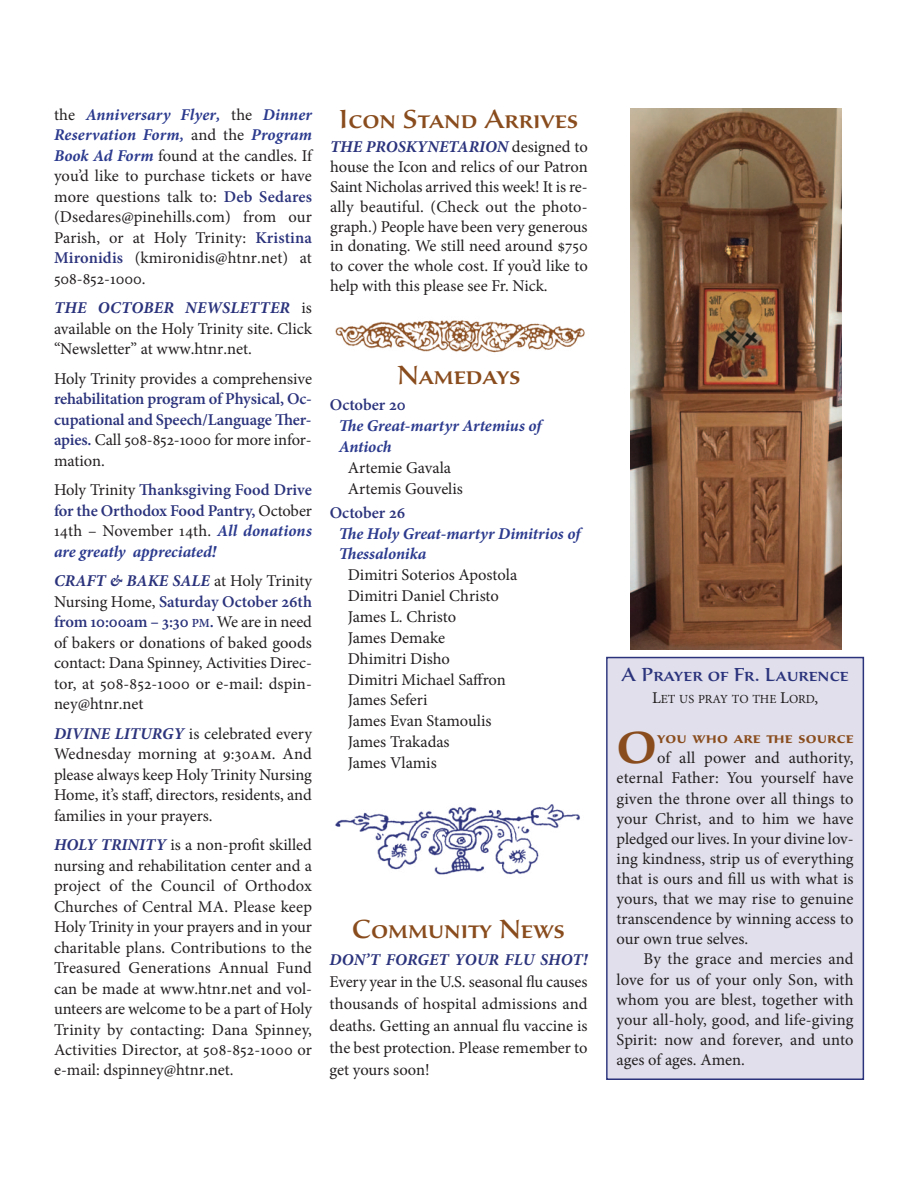
<style>
.page{position:relative;width:918px;height:1188px;background:#fff}
.page>*{position:absolute;margin:0;border:0;box-sizing:border-box;transform-origin:0 0}
.t1{font:600 46.35px "Sava Pro";color:#894c1d}
.t2{font:500 27px "Sava Pro";color:#894c1d}
.t3{font:500 19.5px "Sava Pro";color:#2b337c}
.t4{font:16.5px/20.5px "Minion Pro";color:#231f20;text-align:justify}
.t5{font:600 16.5px/20.5px "Minion Pro";letter-spacing:-.005em;color:#2b337c;text-align:justify}
.t6{font:italic 700 16.5px/20.9px "Minion Pro";letter-spacing:-.005em;color:#2b3a8e}
.t7{font:600 16.5px "Sava Pro";letter-spacing:.01em;color:#894c1d}
.t8{font:12.3px "Minion Pro";color:#231f20}
.s1{font-weight:700;font-style:italic;color:#2b3a8e}
.s2{font-weight:600;color:#2b337c}
.s3{font-weight:700;font-style:italic;color:#2b337c}
.s4{font-weight:400;color:#231f20}
.s5{font-weight:600;font-size:12.3px;color:#2b337c}
.s6{font-size:16.5px}
</style>
<div class="page">
<img style="left:630px;top:108px;width:211px;height:542px">
<img style="left:335px;top:320px;width:250px;height:33px">
<div style="left:608px;top:658px;width:255px;height:420px;background:#e0dfeb"></div>
<div style="left:606px;top:657px;width:258px;height:423px;border:2px solid #2b337c"></div>
<img style="left:335px;top:804px;width:245px;height:71px">
<p class="t4" style="left:54px;top:106px;width:260px">the <span class="s1">Anniversary Flyer,</span> the <span class="s1">Dinner Reservation Form,</span> and the <span class="s1">Program Book Ad Form</span> found at the candles. If you’d like to purchase tickets or have more questions talk to: <span class="s2">Deb Sedares </span>(Dsedares@pinehills.com) from our Parish, or at Holy Trinity: <span class="s2">Kristina Mironidis</span> (kmironidis@htnr.net) at 508-852-1000.</p>
<p class="t4" style="left:54px;top:299px;width:259px"><span class="s3">THE OCTOBER NEWSLETTER</span> is available on the Holy Trinity site. Click “Newsletter” at www.htnr.net.</p>
<p class="t5" style="left:54px;top:370px;width:260px"><span class="s4">Holy Trinity provides a comprehensive </span>rehabilitation program of Physical, Oc&shy;cupational and Speech/Language Ther&shy;apies. <span class="s4">Call 508-852-1000 for more infor&shy;mation.</span></p>
<p class="t5" style="left:54px;top:481px;width:260px"><span class="s4">Holy Trinity</span> Thanksgiving Food Drive for the Orthodox Food Pantry, <span class="s4">October 14th – November 14th.</span> <span class="s1">All donations are greatly appreciated!</span></p>
<p class="t4" style="left:54px;top:572px;width:260px"><span class="s3">CRAFT &amp; BAKE SALE</span> at Holy Trinity Nursing Home, <span class="s2">Saturday October 26th from 10:00am – 3:30</span> <span class="s5">PM</span><span class="s2">.</span> We are in need of bakers or donations of baked goods contact: Dana Spinney, Activities Direc&shy;tor, at 508-852-1000 or e-mail: dspin&shy;ney@htnr.net</p>
<p class="t4" style="left:54px;top:725px;width:260px"><span class="s3">DIVINE LITURGY</span> is celebrated every Wednesday morning at 9:30am. And please always keep Holy Trinity Nursing Home, it’s staff, directors, residents, and families in your prayers.</p>
<p class="t4" style="left:54px;top:836px;width:260px"><span class="s3">HOLY TRINITY</span> is a non-profit skilled nursing and rehabilitation center and a project of the Council of Orthodox Churches of Central MA. Please keep Holy Trinity in your prayers and in your charitable plans. Contributions to the Treasured Generations Annual Fund can be made at www.htnr.net and vol&shy;unteers are welcome to be a part of Holy Trinity by contacting: Dana Spinney, Activities Director, at 508-852-1000 or e-mail: dspinney@htnr.net.</p>
<p class="t2" style="left:339px;top:102px;width:241px">Icon Stand Arrives</p>
<p class="t4" style="left:330px;top:139px;width:259px;line-height:19.8px"><span class="s3">THE PROSKYNETARION</span> designed to house the Icon and relics of our Patron Saint Nicholas arrived this week! It is re&shy;ally beautiful. (Check out the photo&shy;graph.) People have been very generous in donating. We still need around $750 to cover the whole cost. If you’d like to help with this please see Fr. Nick.</p>
<p class="t2" style="left:397px;top:358px;width:125px">Namedays</p>
<p class="t5" style="left:330px;top:396px;width:78px">October 20</p>
<p class="t6" style="left:339px;top:417px;width:204px">The Great-martyr Artemius of<br>Antioch</p>
<p class="t4" style="left:348px;top:459px;width:105px">Artemie Gavala</p>
<p class="t4" style="left:348px;top:480px;width:117px">Artemis Gouvelis</p>
<p class="t5" style="left:330px;top:504px;width:77px">October 26</p>
<p class="t6" style="left:339px;top:524px;width:243px">The Holy Great-martyr Dimitrios of<br>Thessalonika</p>
<p class="t4" style="left:348px;top:566px;width:171px">Dimitri Soterios Apostola</p>
<p class="t4" style="left:348px;top:587px;width:153px">Dimitri Daniel Christo</p>
<p class="t4" style="left:348px;top:608px;width:110px">James L. Christo</p>
<p class="t4" style="left:348px;top:629px;width:99px">James Demake</p>
<p class="t4" style="left:348px;top:650px;width:104px">Dhimitri Disho</p>
<p class="t4" style="left:348px;top:671px;width:160px">Dimitri Michael Saffron</p>
<p class="t4" style="left:348px;top:691px;width:81px">James Seferi</p>
<p class="t4" style="left:348px;top:712px;width:145px">James Evan Stamoulis</p>
<p class="t4" style="left:348px;top:733px;width:103px">James Trakadas</p>
<p class="t4" style="left:348px;top:754px;width:90px">James Vlamis</p>
<p class="t2" style="left:352px;top:912px;width:215px">Community News</p>
<p class="t4" style="left:330px;top:950px;width:260px;line-height:22.2px"><span class="s3">DON’T FORGET YOUR FLU SHOT!<br></span>Every year in the U.S. seasonal flu causes thousands of hospital admissions and deaths. Getting an annual flu vaccine is the best protection. Please remember to get yours soon!</p>
<p class="t3" style="left:622px;top:663px;width:229px">A Prayer of Fr. Laurence</p>
<p class="t8" style="left:652px;top:694px;width:168px"><span class="s6">L</span>ET US PRAY TO THE <span class="s6">L</span>ORD<span class="s6">,</span></p>
<p class="t1" style="left:617px;top:720px;width:42px">O</p>
<p class="t7" style="left:657px;top:728px;width:198px">you who are the source</p>
<p class="t4" style="left:657px;top:749px;width:198px">of all power and authority,</p>
<p class="t4" style="left:617px;top:769px;width:238px">eternal Father: You yourself have</p>
<p class="t4" style="left:617px;top:790px;width:239px">given the throne over all things to</p>
<p class="t4" style="left:617px;top:810px;width:238px">your Christ, and to him we have</p>
<p class="t4" style="left:617px;top:830px;width:238px">pledged our lives. In your divine lov-</p>
<p class="t4" style="left:617px;top:850px;width:239px">ing kindness, strip us of everything</p>
<p class="t4" style="left:617px;top:870px;width:238px">that is ours and fill us with what is</p>
<p class="t4" style="left:617px;top:890px;width:239px">yours, that we may rise to genuine</p>
<p class="t4" style="left:617px;top:910px;width:239px">transcendence by winning access to</p>
<p class="t4" style="left:617px;top:930px;width:133px">our own true selves.</p>
<p class="t4" style="left:617px;top:951px;width:239px;line-height:20.1px;text-indent:27px">By the grace and mercies and love for us of your only Son, with whom you are blest, together with your all-holy, good, and life-giving Spirit: now and forever, and unto ages of ages. Amen.</p>
</div>
